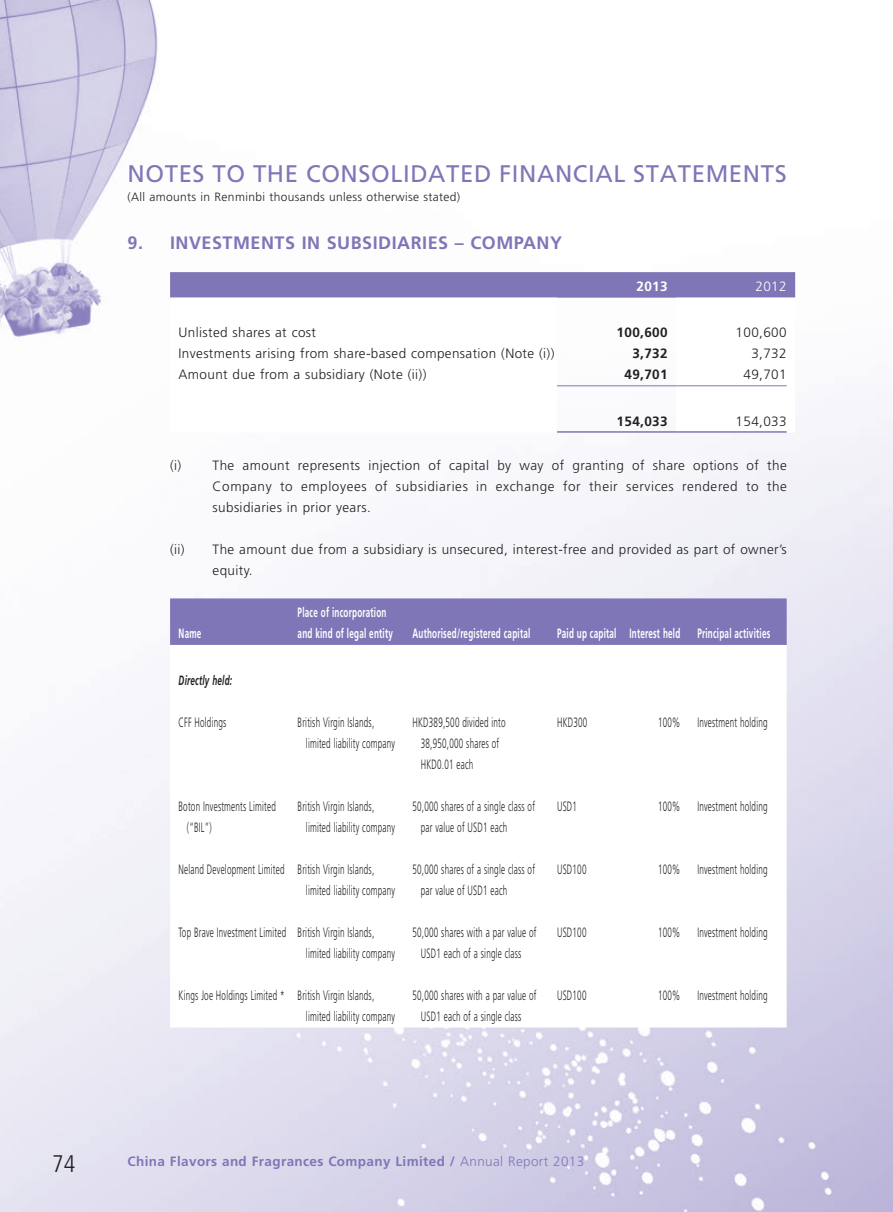
<style>
.page{position:relative;width:893px;height:1212px;background:#fff}
.page>*{position:absolute;margin:0;border:0;box-sizing:border-box;transform-origin:0 0}
.t1{font:24px "Frutiger LT Std";letter-spacing:.025em;color:#7f76b7}
.t2{font:300 condensed 24px "Frutiger LT Std";color:#231f20}
.t3{font:700 18px "Frutiger LT Std";letter-spacing:.03em;color:#7f76b7}
.t4{font:300 13.5px/21px "Frutiger LT Std";letter-spacing:.03em;color:#231f20;scale:.6 1}
.t5{font:300 13.5px/21px "Frutiger LT Std";letter-spacing:.03em;color:#231f20;text-align:justify}
.t6{font:700 13.5px/21px "Frutiger LT Std";letter-spacing:.03em;color:#fff;scale:.6 1}
.t7{font:700 13.5px "Frutiger LT Std";letter-spacing:.03em;color:#7f76b7}
.t8{font:700 13.5px "Frutiger LT Std";letter-spacing:.03em;color:#231f20}
.t9{font:italic 700 13.5px "Frutiger LT Std";letter-spacing:.03em;color:#231f20;scale:.6 1}
.t10{font:700 13.5px "Frutiger LT Std";letter-spacing:.03em;color:#fff}
.t11{font:300 13.5px "Frutiger LT Std";color:#fff}
.t12{font:300 12px "Frutiger LT Std";letter-spacing:.03em;color:#231f20}
.s1{font-weight:300}
</style>
<div class="page">
<img style="left:0;top:0;width:893px;height:1212px">
<svg style="left:170px;top:272px;width:625px;height:26px;background:#8279b8"></svg>
<svg style="left:170px;top:298px;width:625px;height:135px"></svg>
<hr style="left:557px;top:385px;width:119px;height:1px;background:#7f76b7">
<hr style="left:676px;top:385px;width:111px;height:1px;background:#7f76b7">
<hr style="left:557px;top:431px;width:119px;height:2px;background:#7f76b7">
<hr style="left:676px;top:431px;width:111px;height:2px;background:#7f76b7">
<div style="left:170px;top:598px;width:617px;height:47px;background:#7f76b7"></div>
<svg style="left:170px;top:645px;width:617px;height:382px"></svg>
<h1 class="t1" style="left:128px;top:159px;width:661px">NOTES TO THE CONSOLIDATED FINANCIAL STATEMENTS</h1>
<p class="t12" style="left:128px;top:190px;width:334px">(All amounts in Renminbi thousands unless otherwise stated)</p>
<h2 class="t3" style="left:128px;top:232px;width:436px">9. INVESTMENTS IN SUBSIDIARIES – COMPANY</h2>
<p class="t10" style="left:636px;top:278px;width:33px">2013</p>
<p class="t11" style="left:755px;top:278px;width:33px">2012</p>
<p class="t5" style="left:179px;top:322px;width:139px">Unlisted shares at cost</p>
<p class="t8" style="left:617px;top:325px;width:53px">100,600</p>
<p class="t5" style="left:736px;top:322px;width:53px">100,600</p>
<p class="t5" style="left:179px;top:343px;width:377px">Investments arising from share-based compensation (Note (i))</p>
<p class="t8" style="left:632px;top:346px;width:37px">3,732</p>
<p class="t5" style="left:751px;top:343px;width:37px">3,732</p>
<p class="t5" style="left:179px;top:364px;width:249px">Amount due from a subsidiary (Note (ii))</p>
<p class="t8" style="left:624px;top:367px;width:45px">49,701</p>
<p class="t5" style="left:743px;top:364px;width:45px">49,701</p>
<p class="t8" style="left:617px;top:413px;width:53px">154,033</p>
<p class="t5" style="left:736px;top:411px;width:53px">154,033</p>
<p class="t5" style="left:213px;top:455px;width:576px;text-indent:-43px">(i) The amount represents injection of capital by way of granting of share options of the Company to employees of subsidiaries in exchange for their services rendered to the subsidiaries in prior years.</p>
<p class="t5" style="left:213px;top:539px;width:576px;text-indent:-43px">(ii) The amount due from a subsidiary is unsecured, interest-free and provided as part of owner’s equity.</p>
<p class="t6" style="left:179px;top:623px;width:39px">Name</p>
<p class="t6" style="left:298px;top:602px;width:160px">Place of incorporation and kind of legal entity</p>
<p class="t6" style="left:412px;top:623px;width:198px">Authorised/registered capital</p>
<p class="t6" style="left:557px;top:623px;width:207px">Paid up capital Interest held</p>
<p class="t6" style="left:697px;top:623px;width:123px">Principal activities</p>
<p class="t9" style="left:179px;top:672px;width:91px">Directly held:</p>
<p class="t4" style="left:179px;top:712px;width:81px">CFF Holdings</p>
<p class="t4" style="left:306px;top:712px;width:150px;text-indent:-8px">British Virgin Islands, limited liability company</p>
<p class="t4" style="left:421px;top:712px;width:143px;text-indent:-8px">HKD389,500 divided into<br>38,950,000 shares of<br>HKD0.01 each</p>
<p class="t4" style="left:557px;top:712px;width:52px">HKD300</p>
<p class="t4" style="left:658px;top:712px;width:39px">100%</p>
<p class="t4" style="left:697px;top:712px;width:119px">Investment holding</p>
<p class="t4" style="left:187px;top:796px;width:150px;text-indent:-8px">Boton Investments Limited (“BIL”)</p>
<p class="t4" style="left:306px;top:796px;width:150px;text-indent:-8px">British Virgin Islands, limited liability company</p>
<p class="t4" style="left:421px;top:796px;width:192px;text-indent:-8px">50,000 shares of a single class of par value of USD1 each</p>
<p class="t4" style="left:557px;top:796px;width:35px">USD1</p>
<p class="t4" style="left:658px;top:796px;width:39px">100%</p>
<p class="t4" style="left:697px;top:796px;width:119px">Investment holding</p>
<p class="t4" style="left:306px;top:859px;width:150px;text-indent:-127px">Neland Development Limited British Virgin Islands, limited liability company</p>
<p class="t4" style="left:421px;top:859px;width:192px;text-indent:-8px">50,000 shares of a single class of par value of USD1 each</p>
<p class="t4" style="left:557px;top:859px;width:51px">USD100</p>
<p class="t4" style="left:658px;top:859px;width:39px">100%</p>
<p class="t4" style="left:697px;top:859px;width:119px">Investment holding</p>
<p class="t4" style="left:306px;top:922px;width:150px;text-indent:-127px">Top Brave Investment Limited British Virgin Islands, limited liability company</p>
<p class="t4" style="left:412px;top:922px;width:208px;text-align:center">50,000 shares with a par value of<br>USD1 each of a single class</p>
<p class="t4" style="left:557px;top:922px;width:51px">USD100</p>
<p class="t4" style="left:658px;top:922px;width:39px">100%</p>
<p class="t4" style="left:697px;top:922px;width:119px">Investment holding</p>
<p class="t4" style="left:306px;top:985px;width:150px;text-indent:-127px">Kings Joe Holdings Limited * British Virgin Islands, limited liability company</p>
<p class="t4" style="left:412px;top:985px;width:208px;text-align:center">50,000 shares with a par value of<br>USD1 each of a single class</p>
<p class="t4" style="left:557px;top:985px;width:51px">USD100</p>
<p class="t4" style="left:658px;top:985px;width:39px">100%</p>
<p class="t4" style="left:697px;top:985px;width:119px">Investment holding</p>
<h1 class="t2" style="left:52px;top:1150px;width:25px">74</h1>
<p class="t7" style="left:128px;top:1153px;width:458px">China Flavors and Fragrances Company Limited / <span class="s1">Annual Report 2013</span></p>
</div>
